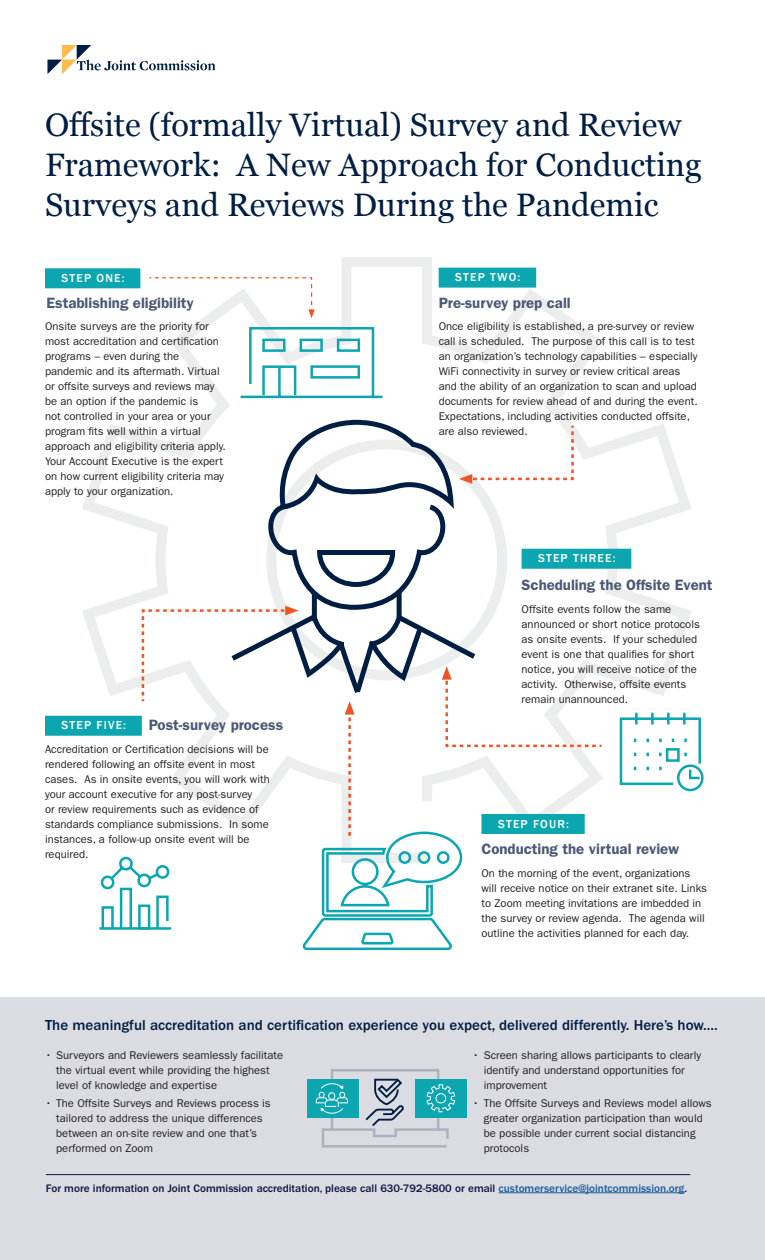
<style>
.page{position:relative;width:765px;height:1260px;background:#fff}
.page>*{position:absolute;margin:0;border:0;box-sizing:border-box;transform-origin:0 0}
.t1{font:32.5px/40px "Georgia";color:#001e41}
._12pt_subhead{font:600 15px "ITC Franklin Gothic Std";color:#4a5976}
.text{font:500 15px "ITC Franklin Gothic Std";color:#001e41}
.teal_box{font:500 11.88px "Franklin Gothic";letter-spacing:.1em;color:#fff}
.text-2{font:11.25px/15px "ITC Franklin Gothic Std";color:#231f20}
.bullets{font:11.25px/15px "ITC Franklin Gothic Std";color:#231f20}
.CTA_Sentence_-_Navy{font:500 11.25px "ITC Franklin Gothic Std";color:#0c1640}
.s1{color:#175d9e}
</style>
<div class="page">
<div style="left:0;top:998px;width:765px;height:262px;background:#dbdbe2"></div>
<svg style="left:81px;top:257px;width:612px;height:535px"></svg>
<svg style="left:47px;top:45px;width:169px;height:29px"></svg>
<div style="left:45px;top:268px;width:95px;height:20px;background:#0ba6b0"></div>
<svg style="left:238px;top:326px;width:147px;height:73px"></svg>
<div style="left:439px;top:268px;width:97px;height:20px;background:#0ba6b0"></div>
<div style="left:522px;top:549px;width:109px;height:20px;background:#0ba6b0"></div>
<div style="left:45px;top:716px;width:97px;height:20px;background:#0ba6b0"></div>
<svg style="left:148px;top:277px;width:167px;height:41px"></svg>
<svg style="left:481px;top:423px;width:94px;height:61px"></svg>
<div style="left:677px;top:764px;width:27px;height:27px;border:2px solid #0ba6b0;border-radius:50%"></div>
<svg style="left:618px;top:710px;width:84px;height:76px"></svg>
<hr style="left:99px;top:927px;width:72px;height:3px;background:#0ba6b0">
<div style="left:415px;top:1080px;width:51px;height:38px;background:#0ba6b0"></div>
<div style="left:308px;top:1080px;width:51px;height:38px;background:#0ba6b0"></div>
<svg style="left:315px;top:1069px;width:141px;height:79px"></svg>
<hr style="left:46px;top:1174px;width:644px;height:1px;background:#0c1640">
<hr style="left:499px;top:1193px;width:186px;height:1px;background:#175d9e">
<svg style="left:226px;top:417px;width:255px;height:189px"></svg>
<svg style="left:315px;top:548px;width:83px;height:41px"></svg>
<svg style="left:100px;top:606px;width:504px;height:345px"></svg>
<p class="t1" style="left:45px;top:103px;width:658px">Offsite (formally Virtual) Survey and Review<br>Framework: A New Approach for Conducting<br>Surveys and Reviews During the Pandemic</p>
<p class="teal_box" style="left:62px;top:271px;width:65px">STEP ONE:</p>
<p class="_12pt_subhead" style="left:47px;top:294px;width:149px">Establishing eligibility</p>
<p class="text-2" style="left:45px;top:318px;width:182px">Onsite surveys are the priority for most accreditation and certification programs – even during the pandemic and its aftermath. Virtual or offsite surveys and reviews may be an option if the pandemic is<br>not controlled in your area or your program fits well within a virtual approach and eligibility criteria apply.<br>Your Account Executive is the expert on how current eligibility criteria may apply to your organization.</p>
<p class="teal_box" style="left:62px;top:718px;width:66px">STEP FIVE:</p>
<p class="_12pt_subhead" style="left:149px;top:716px;width:136px">Post-survey process</p>
<p class="text-2" style="left:45px;top:742px;width:226px">Accreditation or Certification decisions will be rendered following an offsite event in most cases. As in onsite events, you will work with your account executive for any post-survey<br>or review requirements such as evidence of standards compliance submissions. In some instances, a follow-up onsite event will be required.</p>
<p class="teal_box" style="left:455px;top:270px;width:67px">STEP TWO:</p>
<p class="_12pt_subhead" style="left:439px;top:294px;width:134px">Pre-survey prep call</p>
<p class="text-2" style="left:439px;top:318px;width:261px">Once eligibility is established, a pre-survey or review call is scheduled. The purpose of this call is to test an organization’s technology capabilities – especially WiFi connectivity in survey or review critical areas and the ability of an organization to scan and upload documents for review ahead of and during the event.<br>Expectations, including activities conducted offsite, are also reviewed.</p>
<p class="teal_box" style="left:538px;top:551px;width:79px">STEP THREE:</p>
<p class="_12pt_subhead" style="left:522px;top:576px;width:193px">Scheduling the Offsite Event</p>
<p class="text-2" style="left:522px;top:602px;width:180px">Offsite events follow the same announced or short notice protocols as onsite events. If your scheduled event is one that qualifies for short notice, you will receive notice of the activity. Otherwise, offsite events remain unannounced.</p>
<p class="teal_box" style="left:498px;top:816px;width:72px">STEP FOUR:</p>
<p class="_12pt_subhead" style="left:482px;top:840px;width:199px">Conducting the virtual review</p>
<p class="text-2" style="left:482px;top:865px;width:227px">On the morning of the event, organizations will receive notice on their extranet site. Links to Zoom meeting invitations are imbedded in the survey or review agenda. The agenda will outline the activities planned for each day.</p>
<p class="text" style="left:45px;top:1016px;width:675px">The meaningful accreditation and certification experience you expect, delivered differently. Here’s how....</p>
<p class="bullets" style="left:56px;top:1048px;width:229px;text-indent:-11px">• Surveyors and Reviewers seamlessly facilitate the virtual event while providing the highest level of knowledge and expertise</p>
<p class="bullets" style="left:56px;top:1096px;width:216px;text-indent:-11px">• The Offsite Surveys and Reviews process is tailored to address the unique differences between an on-site review and one that’s performed on Zoom</p>
<p class="bullets" style="left:484px;top:1048px;width:219px;text-indent:-11px">• Screen sharing allows participants to clearly identify and understand opportunities for improvement</p>
<p class="bullets" style="left:484px;top:1096px;width:230px;text-indent:-11px">• The Offsite Surveys and Reviews model allows greater organization participation than would be possible under current social distancing protocols</p>
<p class="CTA_Sentence_-_Navy" style="left:46px;top:1182px;width:643px">For more information on Joint Commission accreditation, please call 630-792-5800 or email <span class="s1">customerservice@jointcommission.org</span>.</p>
</div>
